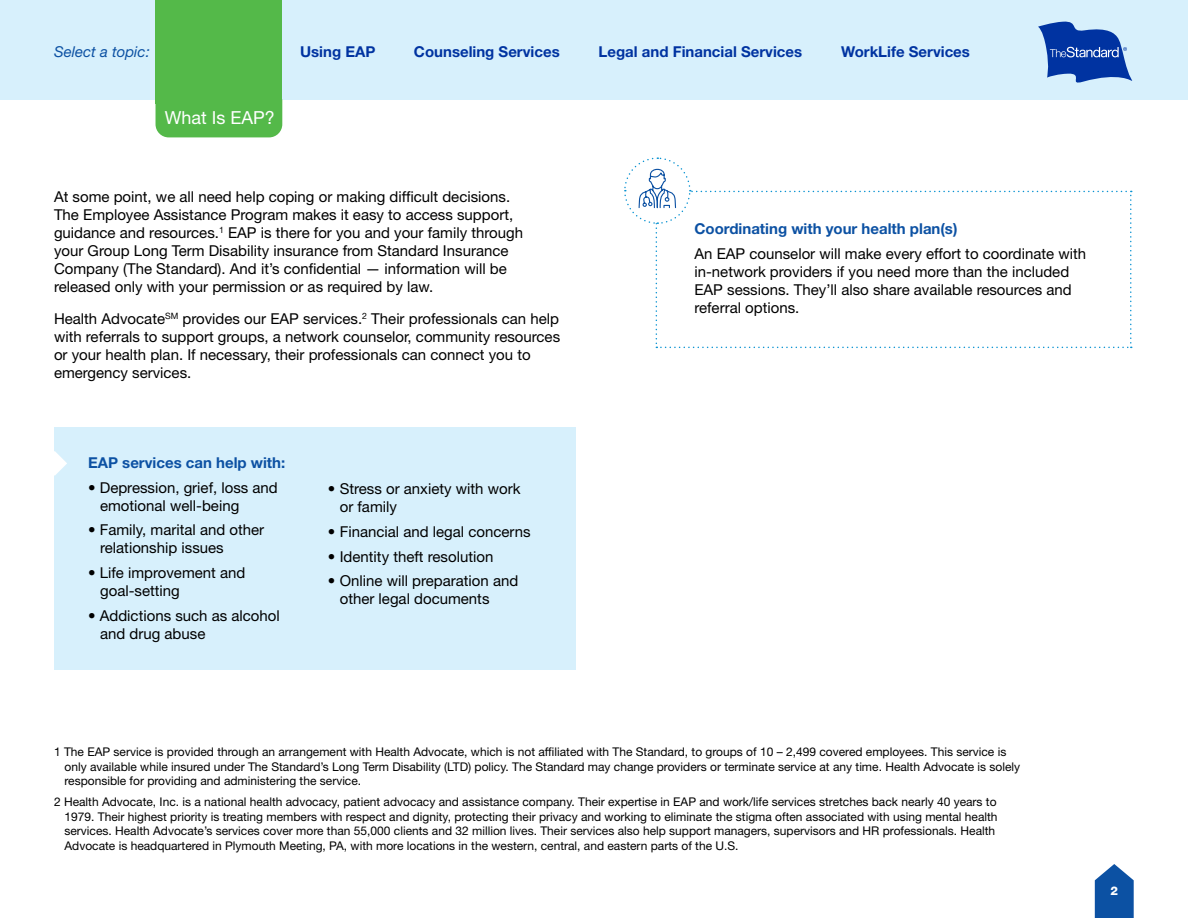
<style>
.page{position:relative;width:1188px;height:918px;background:#fff}
.page>*{position:absolute;margin:0;border:0;box-sizing:border-box;transform-origin:0 0}
.t1{font:18px "Helvetica Neue LT Std";color:#fff}
.Body{font:15px/18px "Helvetica Neue LT Std";color:#000}
.t2{font:700 15px "Helvetica Neue LT Std";color:#0033a1}
.t3{font:700 15px "Helvetica Neue LT Std";color:#0c51a3}
.t4{font:italic 15px "Helvetica Neue LT Std";color:#0c51a3}
.t5{font:12px/14.4px "Helvetica Neue LT Std";color:#000}
.t6{font:800 12px "Helvetica Neue LT Std";color:#fff}
</style>
<div class="page">
<div style="left:0;top:0;width:1188px;height:99px;background:#d7f0fc"></div>
<svg style="left:1038px;top:22px;width:94px;height:61px"></svg>
<svg style="left:1095px;top:864px;width:39px;height:54px;background:#326cb1"></svg>
<div style="left:54px;top:427px;width:522px;height:243px;background:#d7f0fc"></div>
<div style="left:156px;top:103px;width:126px;height:34px;background:#54b949"></div>
<svg style="left:624px;top:157px;width:508px;height:191px"></svg>
<svg style="left:54px;top:451px;width:13px;height:25px"></svg>
<div style="left:156px;top:0;width:126px;height:103px;background:#54b949"></div>
<p class="t4" style="left:54px;top:42px;width:97px">Select a topic:</p>
<p class="t2" style="left:300px;top:42px;width:77px">Using EAP</p>
<p class="t2" style="left:414px;top:42px;width:147px">Counseling Services</p>
<p class="t2" style="left:599px;top:42px;width:205px">Legal and Financial Services</p>
<p class="t2" style="left:841px;top:42px;width:130px">WorkLife Services</p>
<p class="t1" style="left:165px;top:106px;width:112px">What Is EAP?</p>
<p class="Body" style="left:54px;top:188px;width:471px">At some point, we all need help coping or making difficult decisions.<br>The Employee Assistance Program makes it easy to access support, guidance and resources.<sup>1</sup> EAP is there for you and your family through your Group Long Term Disability insurance from Standard Insurance Company (The Standard). And it’s confidential — information will be released only with your permission or as required by law.</p>
<p class="Body" style="left:54px;top:309px;width:508px">Health Advocate<sup>SM</sup> provides our EAP services.<sup>2</sup> Their professionals can help with referrals to support groups, a network counselor, community resources or your health plan. If necessary, their professionals can connect you to emergency services.</p>
<p class="t3" style="left:88px;top:453px;width:199px">EAP services can help with:</p>
<p class="Body" style="left:100px;top:478px;width:179px;text-indent:-12px">• Depression, grief, loss and emotional well-being</p>
<p class="Body" style="left:100px;top:521px;width:166px;text-indent:-12px">• Family, marital and other relationship issues</p>
<p class="Body" style="left:100px;top:564px;width:147px;text-indent:-12px">• Life improvement and goal-setting</p>
<p class="Body" style="left:100px;top:606px;width:181px;text-indent:-12px">• Addictions such as alcohol and drug abuse</p>
<p class="Body" style="left:340px;top:480px;width:182px;text-indent:-12px">• Stress or anxiety with work or family</p>
<p class="Body" style="left:328px;top:522px;width:204px">• Financial and legal concerns</p>
<p class="Body" style="left:328px;top:547px;width:167px">• Identity theft resolution</p>
<p class="Body" style="left:340px;top:572px;width:180px;text-indent:-12px">• Online will preparation and other legal documents</p>
<p class="t3" style="left:694px;top:219px;width:265px">Coordinating with your health plan(s)</p>
<p class="Body" style="left:694px;top:244px;width:393px">An EAP counselor will make every effort to coordinate with in-network providers if you need more than the included EAP sessions. They’ll also share available resources and referral options.</p>
<p class="t5" style="left:64px;top:745px;width:957px;text-indent:-10px">1 The EAP service is provided through an arrangement with Health Advocate, which is not affiliated with The Standard, to groups of 10 – 2,499 covered employees. This service is only available while insured under The Standard’s Long Term Disability (LTD) policy. The Standard may change providers or terminate service at any time. Health Advocate is solely responsible for providing and administering the service.</p>
<p class="t5" style="left:64px;top:795px;width:935px;text-indent:-10px">2 Health Advocate, Inc. is a national health advocacy, patient advocacy and assistance company. Their expertise in EAP and work/life services stretches back nearly 40 years to 1979. Their highest priority is treating members with respect and dignity, protecting their privacy and working to eliminate the stigma often associated with using mental health services. Health Advocate’s services cover more than 55,000 clients and 32 million lives. Their services also help support managers, supervisors and HR professionals. Health Advocate is headquartered in Plymouth Meeting, PA, with more locations in the western, central, and eastern parts of the U.S.</p>
<p class="t6" style="left:1111px;top:883px;width:9px">2</p>
</div>
